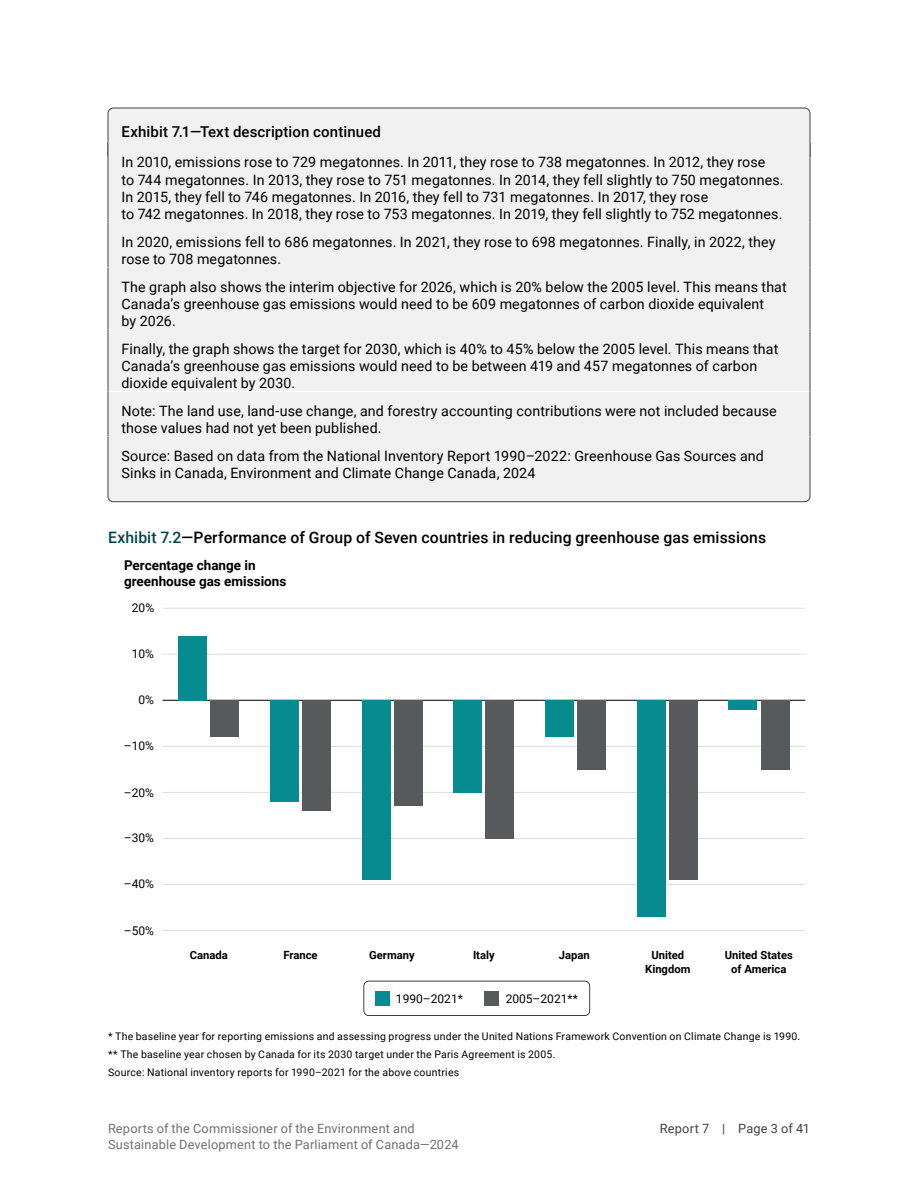
<style>
.page{position:relative;width:918px;height:1188px;background:#fff}
.page>*{position:absolute;margin:0;border:0;box-sizing:border-box;transform-origin:0 0}
.id1485{font:500 15.75px "Roboto";letter-spacing:.005em;color:#000}
.t1{font:500 15px "Roboto";letter-spacing:.01em;color:#000}
.id13721{font:14.25px/17.1px "Roboto";letter-spacing:.01em;color:#000}
.id13724{font:14.25px/17.1px "Roboto";letter-spacing:.01em;color:#000}
.t2{font:700 13.5px/16.2px "Roboto";color:#000}
.t3{font:12.75px/15.8px "Roboto";letter-spacing:.015em;color:#707071}
.t4{font:12.75px "Roboto";letter-spacing:.015em;color:#414042}
.t5{font:12px "Roboto";color:#000}
.t6{font:700 11.25px/13.5px "Roboto";color:#000;text-align:center}
.id5379{font:10.5px "Roboto";letter-spacing:.02em;color:#000}
.s1{color:#034648}
</style>
<div class="page">
<div style="left:107px;top:107px;width:704px;height:51px;background:#f1f1f2"></div>
<div style="left:109px;top:143px;width:701px;height:79px;background:#f1f1f2"></div>
<hr style="left:108px;top:143px;width:1px;height:79px;background:#414042">
<hr style="left:810px;top:143px;width:1px;height:79px;background:#414042">
<hr style="left:810px;top:222px;width:1px;height:45px;background:#414042">
<hr style="left:810px;top:267px;width:1px;height:62px;background:#414042">
<hr style="left:810px;top:330px;width:1px;height:61px;background:#414042">
<div style="left:108px;top:222px;width:702px;height:214px;background:#f1f1f2"></div>
<hr style="left:108px;top:392px;width:1px;height:44px;background:#414042">
<hr style="left:810px;top:392px;width:1px;height:44px;background:#414042">
<div style="left:107px;top:436px;width:704px;height:66px;background:#f1f1f2"></div>
<hr style="left:163px;top:884px;width:642px;height:1px;background:#dcddde">
<hr style="left:163px;top:930px;width:642px;height:1px;background:#dcddde">
<hr style="left:163px;top:838px;width:642px;height:1px;background:#dcddde">
<hr style="left:163px;top:792px;width:642px;height:1px;background:#dcddde">
<hr style="left:163px;top:746px;width:642px;height:1px;background:#dcddde">
<svg style="left:363px;top:981px;width:227px;height:35px"></svg>
<div style="left:375px;top:991px;width:15px;height:15px;background:#068b8f"></div>
<div style="left:484px;top:991px;width:15px;height:15px;background:#58595b"></div>
<hr style="left:163px;top:700px;width:642px;height:1px;background:#000">
<hr style="left:163px;top:654px;width:642px;height:1px;background:#dcddde">
<hr style="left:163px;top:608px;width:642px;height:1px;background:#dcddde">
<div style="left:210px;top:700px;width:29px;height:37px;background:#58595b"></div>
<div style="left:302px;top:700px;width:29px;height:111px;background:#58595b"></div>
<div style="left:394px;top:700px;width:29px;height:106px;background:#58595b"></div>
<div style="left:486px;top:700px;width:28px;height:138px;background:#58595b"></div>
<div style="left:577px;top:700px;width:29px;height:69px;background:#58595b"></div>
<div style="left:669px;top:700px;width:29px;height:180px;background:#58595b"></div>
<div style="left:761px;top:700px;width:28px;height:69px;background:#58595b"></div>
<div style="left:178px;top:636px;width:29px;height:64px;background:#068b8f"></div>
<div style="left:270px;top:700px;width:29px;height:102px;background:#068b8f"></div>
<div style="left:362px;top:700px;width:29px;height:180px;background:#068b8f"></div>
<div style="left:453px;top:700px;width:29px;height:92px;background:#068b8f"></div>
<div style="left:545px;top:700px;width:29px;height:37px;background:#068b8f"></div>
<div style="left:637px;top:700px;width:29px;height:217px;background:#068b8f"></div>
<div style="left:728px;top:700px;width:29px;height:9px;background:#068b8f"></div>
<p class="t1" style="left:122px;top:121px;width:261px">Exhibit 7.1—Text description continued</p>
<p class="id13721" style="left:122px;top:153px;width:664px">In 2010, emissions rose to 729 megatonnes. In 2011, they rose to 738 megatonnes. In 2012, they rose<br>to 744 megatonnes. In 2013, they rose to 751 megatonnes. In 2014, they fell slightly to 750 megatonnes.<br>In 2015, they fell to 746 megatonnes. In 2016, they fell to 731 megatonnes. In 2017, they rose<br>to 742 megatonnes. In 2018, they rose to 753 megatonnes. In 2019, they fell slightly to 752 megatonnes.</p>
<p class="id13721" style="left:122px;top:232px;width:656px">In 2020, emissions fell to 686 megatonnes. In 2021, they rose to 698 megatonnes. Finally, in 2022, they rose to 708 megatonnes.</p>
<p class="id13721" style="left:122px;top:277px;width:667px">The graph also shows the interim objective for 2026, which is 20% below the 2005 level. This means that<br>Canada’s greenhouse gas emissions would need to be 609 megatonnes of carbon dioxide equivalent<br>by 2026.</p>
<p class="id13721" style="left:122px;top:340px;width:658px">Finally, the graph shows the target for 2030, which is 40% to 45% below the 2005 level. This means that<br>Canada’s greenhouse gas emissions would need to be between 419 and 457 megatonnes of carbon dioxide equivalent by 2030.</p>
<p class="id13721" style="left:122px;top:402px;width:657px">Note: The land use, land-use change, and forestry accounting contributions were not included because those values had not yet been published.</p>
<p class="id13724" style="left:122px;top:447px;width:644px">Source: Based on data from the National Inventory Report 1990–2022: Greenhouse Gas Sources and<br>Sinks in Canada, Environment and Climate Change Canada, 2024</p>
<p class="id1485" style="left:108px;top:527px;width:660px"><span class="s1">Exhibit 7.2</span>—Performance of Group of Seven countries in reducing greenhouse gas emissions</p>
<p class="t2" style="left:124px;top:556px;width:164px">Percentage change in greenhouse gas emissions</p>
<p class="t5" style="left:132px;top:600px;width:24px">20%</p>
<p class="t5" style="left:132px;top:646px;width:24px">10%</p>
<p class="t5" style="left:139px;top:692px;width:17px">0%</p>
<p class="t5" style="left:124px;top:737px;width:32px">–10%</p>
<p class="t5" style="left:124px;top:785px;width:32px">–20%</p>
<p class="t5" style="left:124px;top:830px;width:32px">–30%</p>
<p class="t5" style="left:124px;top:876px;width:32px">–40%</p>
<p class="t5" style="left:124px;top:923px;width:32px">–50%</p>
<p class="t6" style="left:190px;top:948px;width:40px">Canada</p>
<p class="t6" style="left:283px;top:948px;width:36px">France</p>
<p class="t6" style="left:369px;top:948px;width:47px">Germany</p>
<p class="t6" style="left:473px;top:948px;width:23px">Italy</p>
<p class="t6" style="left:559px;top:948px;width:32px">Japan</p>
<p class="t6" style="left:645px;top:948px;width:47px">United<br>Kingdom</p>
<p class="t6" style="left:725px;top:948px;width:70px">United States of America</p>
<p class="t5" style="left:396px;top:990px;width:68px">1990–2021*</p>
<p class="t5" style="left:506px;top:990px;width:74px">2005–2021**</p>
<p class="id5379" style="left:108px;top:1029px;width:694px">* The baseline year for reporting emissions and assessing progress under the United Nations Framework Convention on Climate Change is 1990.</p>
<p class="id5379" style="left:108px;top:1047px;width:449px">** The baseline year chosen by Canada for its 2030 target under the Paris Agreement is 2005.</p>
<p class="id5379" style="left:108px;top:1065px;width:353px">Source: National inventory reports for 1990–2021 for the above countries</p>
<p class="t3" style="left:108px;top:1120px;width:352px">Reports of the Commissioner of the Environment and<br>Sustainable Development to the Parliament of Canada—2024</p>
<p class="t4" style="left:660px;top:1120px;width:152px">Report 7 | Page 3 of 41</p>
</div>
